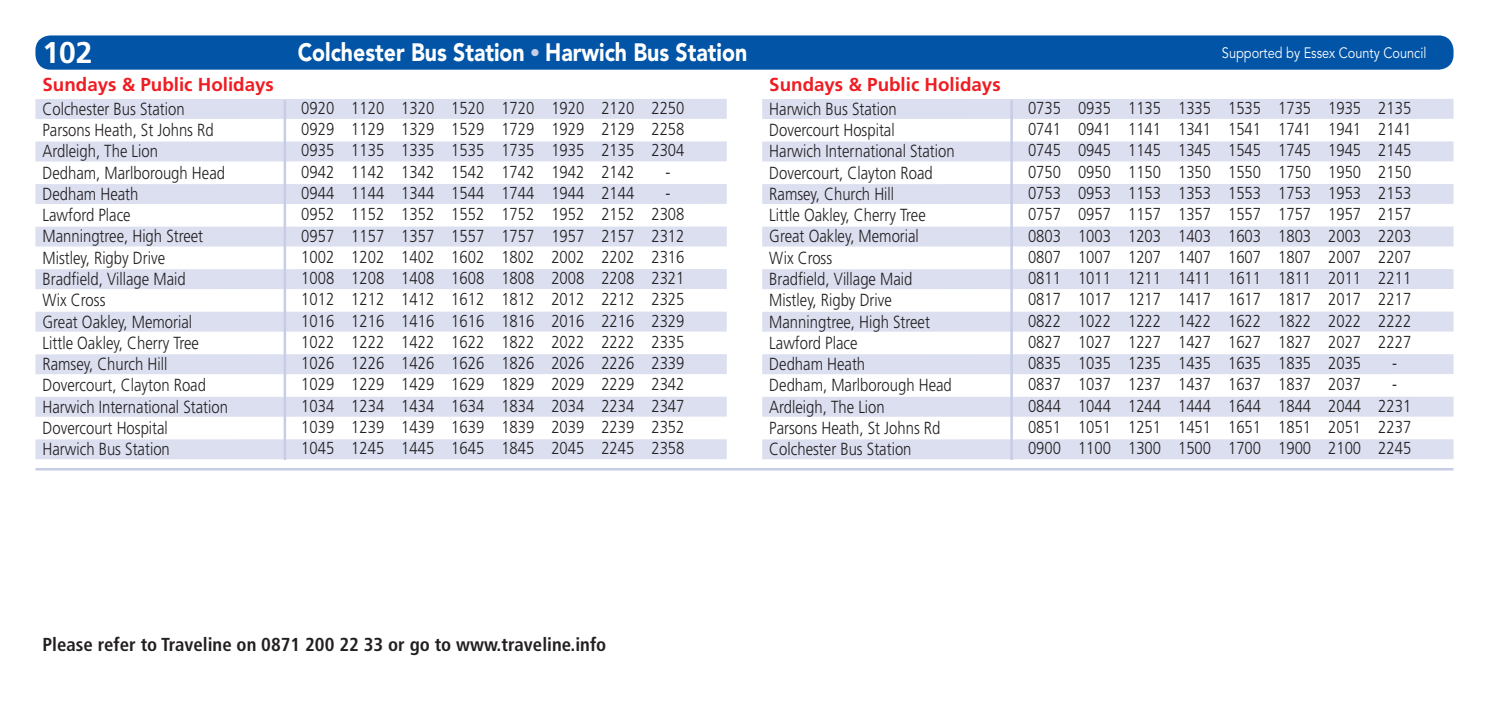
<style>
.page{position:relative;width:1489px;height:702px;background:#fff}
.page>*{position:absolute;margin:0;border:0;box-sizing:border-box;transform-origin:0 0}
.t1{font:700 30px "Frutiger";color:#fff}
.t2{font:900 25px "Avenir";color:#fff;scale:.85 1}
.t3{font:700 condensed 18.75px "Frutiger";color:#231f20}
.t4{font:700 18.75px "Frutiger";color:#ee1d23}
.t5{font:300 17.5px "Frutiger";color:#231f20;scale:.85 1}
.t6{font:300 17.25px "Frutiger";color:#231f20;scale:.86 1}
.t7{font:15px "Avenir";color:#fff;scale:.85 1}
</style>
<div class="page">
<div style="left:35px;top:35px;width:1418px;height:35px;background:#0154a6;border-radius:15px"></div>
<div style="left:35px;top:99px;width:691px;height:20px;background:#dbdff0"></div>
<div style="left:762px;top:99px;width:691px;height:20px;background:#dbdff0"></div>
<div style="left:35px;top:141px;width:691px;height:20px;background:#dbdff0"></div>
<div style="left:762px;top:141px;width:691px;height:20px;background:#dbdff0"></div>
<div style="left:35px;top:184px;width:691px;height:20px;background:#dbdff0"></div>
<div style="left:762px;top:184px;width:691px;height:20px;background:#dbdff0"></div>
<div style="left:35px;top:226px;width:691px;height:20px;background:#dbdff0"></div>
<div style="left:762px;top:226px;width:691px;height:20px;background:#dbdff0"></div>
<div style="left:35px;top:269px;width:691px;height:20px;background:#dbdff0"></div>
<div style="left:762px;top:269px;width:691px;height:20px;background:#dbdff0"></div>
<div style="left:35px;top:311px;width:691px;height:20px;background:#dbdff0"></div>
<div style="left:762px;top:311px;width:691px;height:20px;background:#dbdff0"></div>
<div style="left:35px;top:354px;width:691px;height:20px;background:#dbdff0"></div>
<div style="left:762px;top:354px;width:691px;height:20px;background:#dbdff0"></div>
<div style="left:35px;top:396px;width:691px;height:21px;background:#dbdff0"></div>
<div style="left:762px;top:396px;width:691px;height:21px;background:#dbdff0"></div>
<div style="left:35px;top:439px;width:691px;height:20px;background:#dbdff0"></div>
<div style="left:762px;top:439px;width:691px;height:20px;background:#dbdff0"></div>
<hr style="left:283px;top:100px;width:3px;height:360px;background:#c7cde7">
<hr style="left:1010px;top:100px;width:2px;height:360px;background:#c7cde7">
<hr style="left:35px;top:468px;width:1418px;height:2px;background:#c7cde7">
<p class="t1" style="left:43px;top:35px;width:52px">102</p>
<p class="t2" style="left:298px;top:37px;width:530px">Colchester Bus Station <sup>●</sup> Harwich Bus Station</p>
<p class="t6" style="left:301px;top:98px;width:447px">0920 1120 1320 1520 1720 1920 2120 2250</p>
<p class="t6" style="left:301px;top:119px;width:447px">0929 1129 1329 1529 1729 1929 2129 2258</p>
<p class="t6" style="left:301px;top:141px;width:447px">0935 1135 1335 1535 1735 1935 2135 2304</p>
<p class="t6" style="left:301px;top:162px;width:389px">0942 1142 1342 1542 1742 1942 2142</p>
<p class="t6" style="left:665px;top:162px;width:7px">-</p>
<p class="t6" style="left:301px;top:183px;width:389px">0944 1144 1344 1544 1744 1944 2144</p>
<p class="t6" style="left:665px;top:183px;width:7px">-</p>
<p class="t6" style="left:301px;top:204px;width:447px">0952 1152 1352 1552 1752 1952 2152 2308</p>
<p class="t6" style="left:301px;top:226px;width:447px">0957 1157 1357 1557 1757 1957 2157 2312</p>
<p class="t6" style="left:301px;top:247px;width:447px">1002 1202 1402 1602 1802 2002 2202 2316</p>
<p class="t6" style="left:301px;top:268px;width:447px">1008 1208 1408 1608 1808 2008 2208 2321</p>
<p class="t6" style="left:301px;top:289px;width:447px">1012 1212 1412 1612 1812 2012 2212 2325</p>
<p class="t6" style="left:301px;top:311px;width:447px">1016 1216 1416 1616 1816 2016 2216 2329</p>
<p class="t6" style="left:301px;top:332px;width:447px">1022 1222 1422 1622 1822 2022 2222 2335</p>
<p class="t6" style="left:301px;top:353px;width:447px">1026 1226 1426 1626 1826 2026 2226 2339</p>
<p class="t6" style="left:301px;top:374px;width:447px">1029 1229 1429 1629 1829 2029 2229 2342</p>
<p class="t6" style="left:301px;top:396px;width:447px">1034 1234 1434 1634 1834 2034 2234 2347</p>
<p class="t6" style="left:301px;top:417px;width:447px">1039 1239 1439 1639 1839 2039 2239 2352</p>
<p class="t6" style="left:301px;top:438px;width:447px">1045 1245 1445 1645 1845 2045 2245 2358</p>
<p class="t4" style="left:43px;top:74px;width:233px">Sundays &amp; Public Holidays</p>
<p class="t5" style="left:43px;top:99px;width:169px">Colchester Bus Station</p>
<p class="t5" style="left:43px;top:120px;width:203px">Parsons Heath, St Johns Rd</p>
<p class="t5" style="left:43px;top:141px;width:137px">Ardleigh, The Lion</p>
<p class="t5" style="left:43px;top:163px;width:216px">Dedham, Marlborough Head</p>
<p class="t5" style="left:43px;top:184px;width:114px">Dedham Heath</p>
<p class="t5" style="left:43px;top:205px;width:105px">Lawford Place</p>
<p class="t5" style="left:43px;top:226px;width:190px">Manningtree, High Street</p>
<p class="t5" style="left:43px;top:248px;width:146px">Mistley, Rigby Drive</p>
<p class="t5" style="left:43px;top:269px;width:170px">Bradfield, Village Maid</p>
<p class="t5" style="left:43px;top:290px;width:75px">Wix Cross</p>
<p class="t5" style="left:43px;top:311px;width:177px">Great Oakley, Memorial</p>
<p class="t5" style="left:43px;top:333px;width:186px">Little Oakley, Cherry Tree</p>
<p class="t5" style="left:43px;top:354px;width:148px">Ramsey, Church Hill</p>
<p class="t5" style="left:43px;top:375px;width:194px">Dovercourt, Clayton Road</p>
<p class="t5" style="left:43px;top:396px;width:220px">Harwich International Station</p>
<p class="t5" style="left:43px;top:418px;width:149px">Dovercourt Hospital</p>
<p class="t5" style="left:43px;top:439px;width:151px">Harwich Bus Station</p>
<p class="t4" style="left:769px;top:74px;width:233px">Sundays &amp; Public Holidays</p>
<p class="t5" style="left:769px;top:99px;width:151px">Harwich Bus Station</p>
<p class="t5" style="left:769px;top:120px;width:149px">Dovercourt Hospital</p>
<p class="t5" style="left:769px;top:141px;width:220px">Harwich International Station</p>
<p class="t5" style="left:769px;top:163px;width:194px">Dovercourt, Clayton Road</p>
<p class="t5" style="left:769px;top:184px;width:148px">Ramsey, Church Hill</p>
<p class="t5" style="left:769px;top:205px;width:186px">Little Oakley, Cherry Tree</p>
<p class="t5" style="left:769px;top:226px;width:177px">Great Oakley, Memorial</p>
<p class="t5" style="left:769px;top:248px;width:75px">Wix Cross</p>
<p class="t5" style="left:769px;top:269px;width:170px">Bradfield, Village Maid</p>
<p class="t5" style="left:769px;top:290px;width:146px">Mistley, Rigby Drive</p>
<p class="t5" style="left:769px;top:311px;width:190px">Manningtree, High Street</p>
<p class="t5" style="left:769px;top:333px;width:105px">Lawford Place</p>
<p class="t5" style="left:769px;top:354px;width:114px">Dedham Heath</p>
<p class="t5" style="left:769px;top:375px;width:216px">Dedham, Marlborough Head</p>
<p class="t5" style="left:769px;top:396px;width:137px">Ardleigh, The Lion</p>
<p class="t5" style="left:769px;top:418px;width:203px">Parsons Heath, St Johns Rd</p>
<p class="t5" style="left:769px;top:439px;width:169px">Colchester Bus Station</p>
<p class="t7" style="left:1221px;top:44px;width:242px">Supported by Essex County Council</p>
<p class="t6" style="left:1027px;top:98px;width:447px">0735 0935 1135 1335 1535 1735 1935 2135</p>
<p class="t6" style="left:1027px;top:119px;width:447px">0741 0941 1141 1341 1541 1741 1941 2141</p>
<p class="t6" style="left:1027px;top:141px;width:447px">0745 0945 1145 1345 1545 1745 1945 2145</p>
<p class="t6" style="left:1027px;top:162px;width:447px">0750 0950 1150 1350 1550 1750 1950 2150</p>
<p class="t6" style="left:1027px;top:183px;width:447px">0753 0953 1153 1353 1553 1753 1953 2153</p>
<p class="t6" style="left:1027px;top:204px;width:447px">0757 0957 1157 1357 1557 1757 1957 2157</p>
<p class="t6" style="left:1027px;top:226px;width:447px">0803 1003 1203 1403 1603 1803 2003 2203</p>
<p class="t6" style="left:1027px;top:247px;width:447px">0807 1007 1207 1407 1607 1807 2007 2207</p>
<p class="t6" style="left:1027px;top:268px;width:447px">0811 1011 1211 1411 1611 1811 2011 2211</p>
<p class="t6" style="left:1027px;top:289px;width:447px">0817 1017 1217 1417 1617 1817 2017 2217</p>
<p class="t6" style="left:1027px;top:311px;width:447px">0822 1022 1222 1422 1622 1822 2022 2222</p>
<p class="t6" style="left:1027px;top:332px;width:447px">0827 1027 1227 1427 1627 1827 2027 2227</p>
<p class="t6" style="left:1027px;top:353px;width:389px">0835 1035 1235 1435 1635 1835 2035</p>
<p class="t6" style="left:1392px;top:353px;width:7px">-</p>
<p class="t6" style="left:1027px;top:374px;width:389px">0837 1037 1237 1437 1637 1837 2037</p>
<p class="t6" style="left:1392px;top:374px;width:7px">-</p>
<p class="t6" style="left:1027px;top:396px;width:447px">0844 1044 1244 1444 1644 1844 2044 2231</p>
<p class="t6" style="left:1027px;top:417px;width:447px">0851 1051 1251 1451 1651 1851 2051 2237</p>
<p class="t6" style="left:1027px;top:438px;width:447px">0900 1100 1300 1500 1700 1900 2100 2245</p>
<p class="t3" style="left:43px;top:633px;width:565px">Please refer to Traveline on 0871 200 22 33 or go to www.traveline.info</p>
</div>
